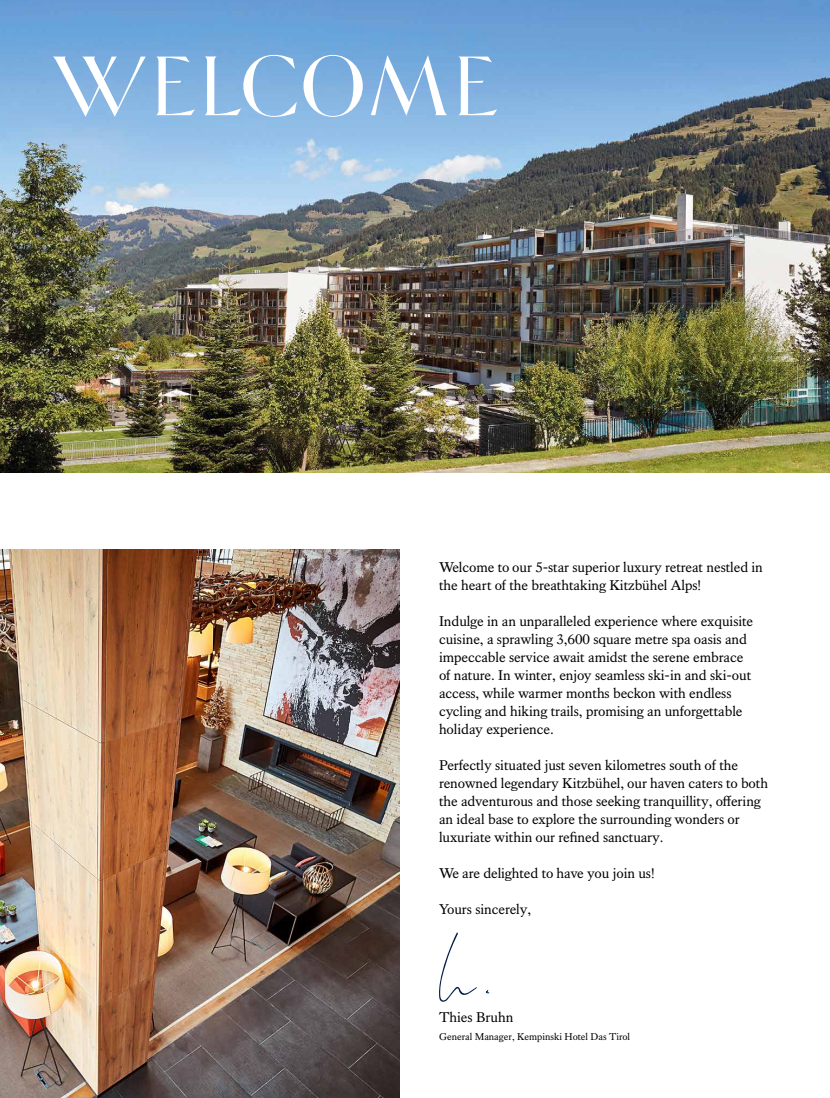
<style>
.page{position:relative;width:830px;height:1098px;background:#fff}
.page>*{position:absolute;margin:0;border:0;box-sizing:border-box;transform-origin:0 0}
.t1{font:94.5px "Helene Hess";letter-spacing:-.005em;color:#fff}
.t2{font:14.55px/18px "Kings Caslon";letter-spacing:-.005em;color:#000}
.t3{font:10.2px "Kings Caslon";color:#000}
</style>
<div class="page">
<img style="left:0;top:0;width:829px;height:472px">
<img style="left:0;top:549px;width:399px;height:548px">
<svg style="left:439px;top:932px;width:38px;height:70px"></svg>
<h1 class="t1" style="left:50px;top:36px;width:450px">WELCOME</h1>
<p class="t2" style="left:439px;top:557px;width:325px">Welcome to our 5-star superior luxury retreat nestled in the heart of the breathtaking Kitzbühel Alps!</p>
<p class="t2" style="left:439px;top:611px;width:315px">Indulge in an unparalleled experience where exquisite cuisine, a sprawling 3,600 square metre spa oasis and impeccable service await amidst the serene embrace of nature. In winter, enjoy seamless ski-in and ski-out access, while warmer months beckon with endless cycling and hiking trails, promising an unforgettable holiday experience.</p>
<p class="t2" style="left:439px;top:755px;width:330px">Perfectly situated just seven kilometres south of the renowned legendary Kitzbühel, our haven caters to both the adventurous and those seeking tranquillity, offering an ideal base to explore the surrounding wonders or luxuriate within our refined sanctuary.</p>
<p class="t2" style="left:439px;top:863px;width:217px">We are delighted to have you join us!</p>
<p class="t2" style="left:439px;top:899px;width:94px">Yours sincerely,</p>
<p class="t2" style="left:439px;top:1007px;width:76px">Thies Bruhn</p>
<p class="t3" style="left:439px;top:1030px;width:192px">General Manager, Kempinski Hotel Das Tirol</p>
</div>
